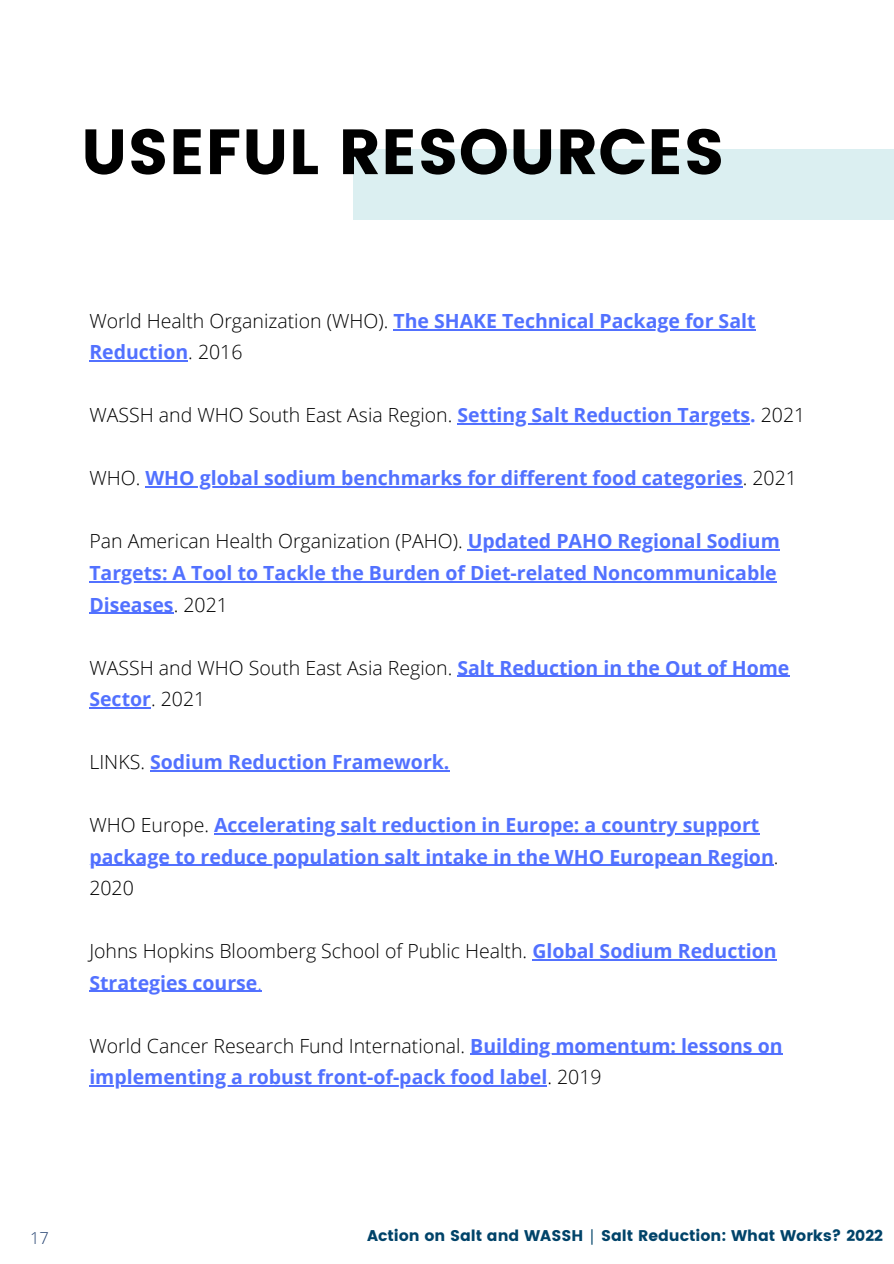
<style>
.page{position:relative;width:894px;height:1264px;background:#fff}
.page>*{position:absolute;margin:0;border:0;box-sizing:border-box;transform-origin:0 0}
.t1{font:63.75px "Poppins";color:#000}
.t2{font:700 19.5px/31.5px "Open Sans";color:#5271ff}
.t3{font:300 19.5px "Open Sans";color:#000}
.t4{font:300 16.5px "Open Sans";color:#274472}
.t5{font:15.45px "Poppins";color:#004369}
.s1{font-weight:300;color:#000}
.s2{font-weight:700;color:#5271ff}
.s3{font-weight:300}
.s4{font-family:"Noto Sans Hebrew"}
</style>
<div class="page">
<div style="left:353px;top:149px;width:540px;height:70px;background:#dbeff1"></div>
<hr style="left:393px;top:329px;width:362px;height:1px;background:#5271ff">
<hr style="left:89px;top:360px;width:99px;height:1px;background:#5271ff">
<hr style="left:457px;top:423px;width:293px;height:1px;background:#5271ff">
<hr style="left:145px;top:486px;width:597px;height:1px;background:#5271ff">
<hr style="left:467px;top:549px;width:312px;height:1px;background:#5271ff">
<hr style="left:89px;top:581px;width:687px;height:1px;background:#5271ff">
<hr style="left:89px;top:612px;width:85px;height:1px;background:#5271ff">
<hr style="left:457px;top:675px;width:332px;height:1px;background:#5271ff">
<hr style="left:89px;top:707px;width:62px;height:1px;background:#5271ff">
<hr style="left:150px;top:770px;width:299px;height:1px;background:#5271ff">
<hr style="left:214px;top:833px;width:545px;height:1px;background:#5271ff">
<hr style="left:89px;top:864px;width:684px;height:1px;background:#5271ff">
<hr style="left:532px;top:959px;width:244px;height:1px;background:#5271ff">
<hr style="left:89px;top:990px;width:168px;height:1px;background:#5271ff">
<hr style="left:470px;top:1053px;width:312px;height:1px;background:#5271ff">
<hr style="left:89px;top:1085px;width:458px;height:1px;background:#5271ff">
<h1 class="t1" style="left:81px;top:115px;width:645px">USEFUL RESOURCES</h1>
<h2 class="t2" style="left:89px;top:304px;width:667px"><span class="s1">World Health Organization (WHO).</span> The SHAKE Technical Package for Salt</h2>
<h2 class="t2" style="left:89px;top:336px;width:155px">Reduction<span class="s1">. 2016</span></h2>
<h2 class="t3" style="left:89px;top:401px;width:717px">WASSH and WHO South East Asia Region. <span class="s2">Setting Salt Reduction Targets.</span> 2021</h2>
<h2 class="t2" style="left:89px;top:462px;width:708px"><span class="s1">WHO.</span> WHO global sodium benchmarks for different food categories<span class="s1">. 2021</span></h2>
<h2 class="t3" style="left:89px;top:527px;width:691px">Pan American Health Organization (PAHO). <span class="s2">Updated PAHO Regional Sodium</span></h2>
<h2 class="t2" style="left:89px;top:556px;width:688px">Targets: A Tool to Tackle the Burden of Diet-related Noncommunicable<br>Diseases<span class="s1">. 2021</span></h2>
<h2 class="t3" style="left:89px;top:653px;width:701px">WASSH and WHO South East Asia Region. <span class="s2">Salt Reduction in the Out of Home</span></h2>
<h2 class="t2" style="left:89px;top:682px;width:117px">Sector<span class="s1">. 2021</span></h2>
<h2 class="t2" style="left:89px;top:745px;width:361px"><span class="s1">LINKS.</span> Sodium Reduction Framework.</h2>
<h2 class="t2" style="left:89px;top:808px;width:671px"><span class="s1">WHO Europe.</span> Accelerating salt reduction in Europe: a country support</h2>
<p class="t2" style="left:89px;top:840px;width:690px">package to reduce population salt intake in the WHO European Region<span class="s1">.<br>2020</span></p>
<p class="t3" style="left:89px;top:937px;width:688px">Johns Hopkins Bloomberg School of Public Health. <span class="s2">Global Sodium Reduction</span></p>
<p class="t2" style="left:89px;top:966px;width:174px">Strategies course<span class="s3">.</span></p>
<p class="t2" style="left:89px;top:1029px;width:694px"><span class="s1">World Cancer Research Fund International.</span> Building momentum: lessons on implementing a robust front-of-pack food label<span class="s1">. 2019</span></p>
<p class="t4" style="left:30px;top:1226px;width:20px">17</p>
<p class="t5" style="left:367px;top:1226px;width:517px">Action on Salt and WASSH <span class="s4">׀</span> Salt Reduction: What Works? 2022</p>
</div>
